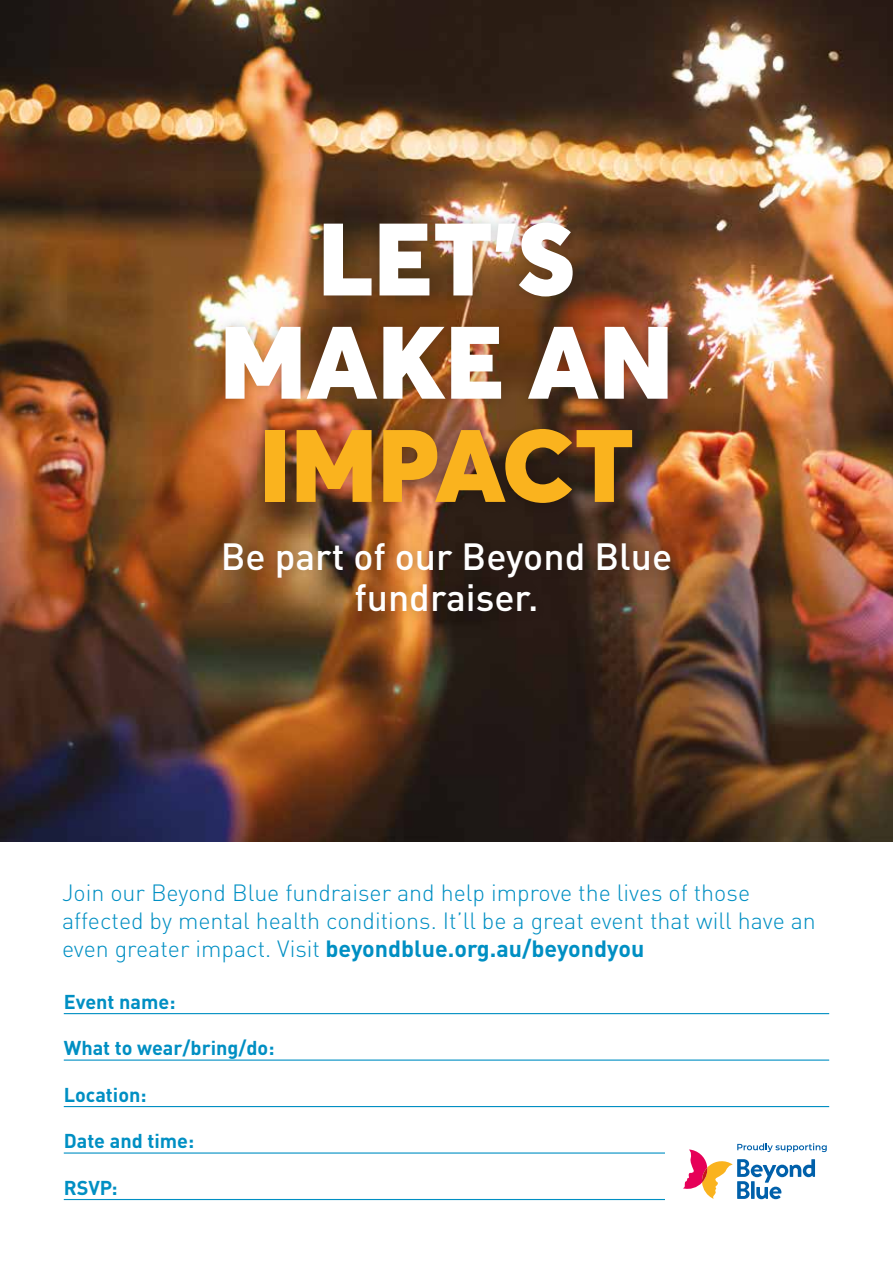
<style>
.page{position:relative;width:893px;height:1263px;background:#fff}
.page>*{position:absolute;margin:0;border:0;box-sizing:border-box;transform-origin:0 0}
.t1{font:900 101.25px/103.2px "Avertafor TBWA";letter-spacing:.01em;color:#fff;text-align:center}
.t2{font:900 101.25px "Avertafor TBWA";letter-spacing:.01em;color:#fab31e}
.t3{font:500 37.35px/41.5px "DINOT";color:#fff;text-align:center}
.t4{font:300 23.25px/27.9px "DINOT";color:#008fc3}
.t5{font:700 19.8px "DINOT";color:#008fc3}
.s1{font-weight:700}
</style>
<div class="page">
<hr style="left:64px;top:1013px;width:765px;height:1px;background:#008fc3">
<hr style="left:64px;top:1059px;width:765px;height:2px;background:#008fc3">
<hr style="left:64px;top:1106px;width:765px;height:1px;background:#008fc3">
<hr style="left:64px;top:1152px;width:765px;height:1px;background:#008fc3">
<hr style="left:64px;top:1199px;width:765px;height:1px;background:#008fc3">
<img style="left:0;top:0;width:893px;height:842px">
<div style="left:212px;top:210px;width:469px;height:306px;background:#000;opacity:.2"></div>
<div style="left:211px;top:530px;width:472px;height:94px;background:#000;opacity:.2"></div>
<div style="left:665px;top:1125px;width:179px;height:92px;background:#fff"></div>
<svg style="left:683px;top:1143px;width:144px;height:56px"></svg>
<h1 class="t1" style="left:220px;top:206px;width:454px">LET’S<br>MAKE AN</h1>
<h1 class="t2" style="left:259px;top:401px;width:376px">IMPACT</h1>
<h2 class="t3" style="left:221px;top:535px;width:453px">Be part of our Beyond Blue fundraiser.</h2>
<p class="t4" style="left:62px;top:879px;width:755px">Join our Beyond Blue fundraiser and help improve the lives of those affected by mental health conditions. It’ll be a great event that will have an even greater impact. Visit <span class="s1">beyondblue.org.au/beyondyou</span></p>
<p class="t5" style="left:64px;top:989px;width:113px">Event name:</p>
<p class="t5" style="left:64px;top:1035px;width:212px">What to wear/bring/do:</p>
<p class="t5" style="left:64px;top:1082px;width:84px">Location:</p>
<p class="t5" style="left:64px;top:1128px;width:132px">Date and time:</p>
<p class="t5" style="left:64px;top:1174px;width:55px">RSVP:</p>
</div>
